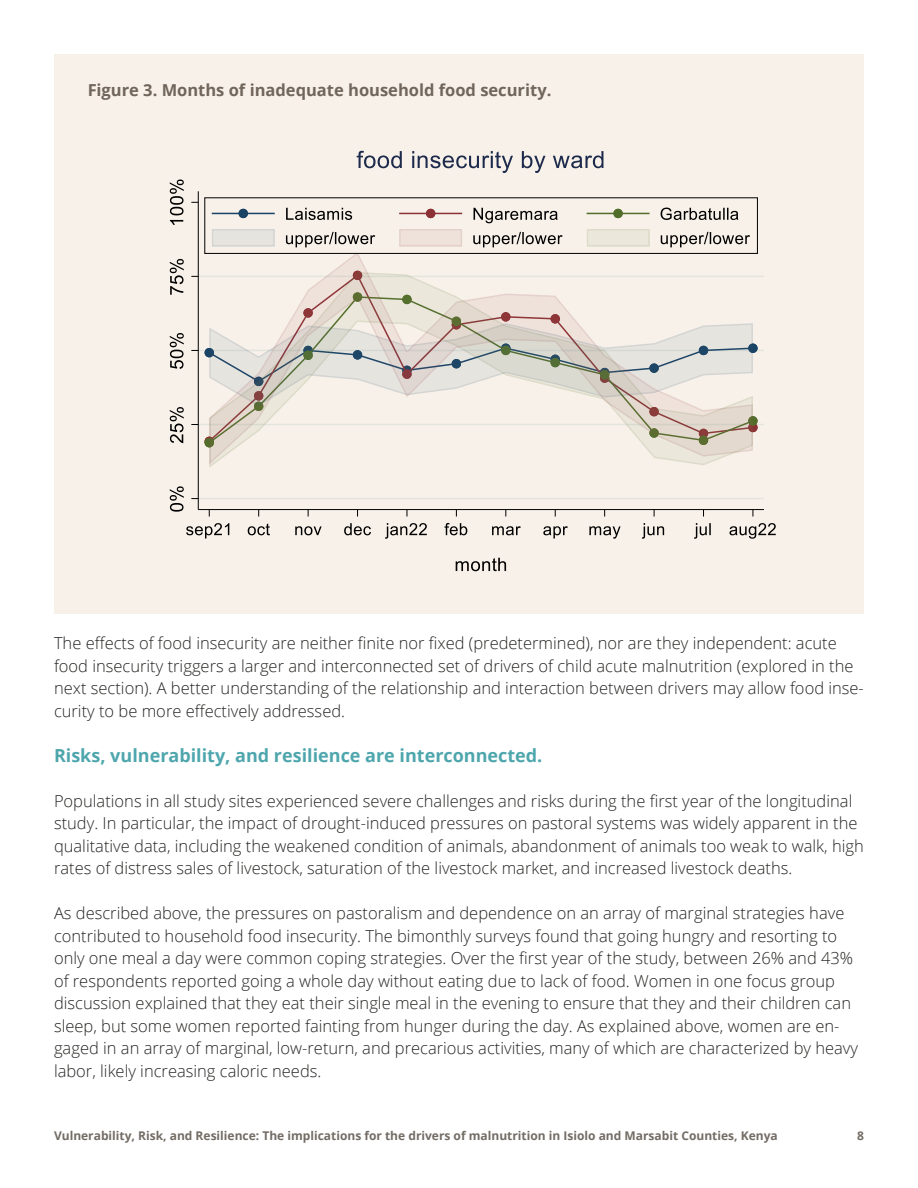
<style>
.page{position:relative;width:918px;height:1188px;background:#fff}
.page>*{position:absolute;margin:0;border:0;box-sizing:border-box;transform-origin:0 0}
.t1{font:700 18px "Open Sans";color:#4ea6ad}
.t2{font:300 16.5px/22.5px "Open Sans";color:#262422}
.t3{font:700 16.5px "Open Sans";color:#736c65}
.t4{font:700 12px "Open Sans";color:#736c65}
</style>
<div class="page">
<div style="left:54px;top:54px;width:810px;height:559px;background:#f8f1e9"></div>
<hr style="left:198px;top:498px;width:566px;height:1px;background:#eaf2f3">
<hr style="left:198px;top:424px;width:566px;height:1px;background:#eaf2f3">
<hr style="left:198px;top:350px;width:566px;height:1px;background:#eaf2f3">
<hr style="left:198px;top:276px;width:566px;height:1px;background:#eaf2f3">
<div style="left:205px;top:348px;width:9px;height:9px;border:1px solid #1a476f;border-radius:50%"></div>
<div style="left:748px;top:344px;width:10px;height:9px;background:#194365;border-radius:50%"></div>
<div style="left:748px;top:344px;width:10px;height:9px;border:1px solid #1a476f;border-radius:50%"></div>
<div style="left:205px;top:437px;width:9px;height:9px;border:1px solid #90353b;border-radius:50%"></div>
<div style="left:748px;top:423px;width:10px;height:9px;background:#90353b;border-radius:50%"></div>
<div style="left:748px;top:423px;width:10px;height:9px;border:1px solid #90353b;border-radius:50%"></div>
<div style="left:205px;top:438px;width:9px;height:9px;background:#526e2b;border-radius:50%"></div>
<div style="left:205px;top:438px;width:9px;height:9px;border:1px solid #55752f;border-radius:50%"></div>
<div style="left:748px;top:416px;width:10px;height:10px;background:#526e2b;border-radius:50%"></div>
<div style="left:748px;top:416px;width:10px;height:10px;border:1px solid #55752f;border-radius:50%"></div>
<svg style="left:209px;top:272px;width:544px;height:195px"></svg>
<hr style="left:198px;top:191px;width:1px;height:319px;background:#000">
<svg style="left:170px;top:486px;width:14px;height:26px"></svg>
<svg style="left:170px;top:407px;width:14px;height:36px"></svg>
<svg style="left:170px;top:333px;width:14px;height:36px"></svg>
<svg style="left:170px;top:259px;width:14px;height:36px"></svg>
<svg style="left:170px;top:180px;width:14px;height:45px"></svg>
<hr style="left:198px;top:509px;width:566px;height:1px;background:#000">
<svg style="left:186px;top:523px;width:43px;height:15px"></svg>
<svg style="left:248px;top:523px;width:22px;height:12px"></svg>
<svg style="left:295px;top:526px;width:27px;height:9px"></svg>
<svg style="left:344px;top:523px;width:27px;height:12px"></svg>
<svg style="left:385px;top:523px;width:42px;height:16px"></svg>
<svg style="left:444px;top:523px;width:23px;height:12px"></svg>
<svg style="left:492px;top:526px;width:29px;height:9px"></svg>
<svg style="left:543px;top:526px;width:25px;height:12px"></svg>
<svg style="left:589px;top:526px;width:32px;height:13px"></svg>
<svg style="left:642px;top:523px;width:22px;height:16px"></svg>
<svg style="left:694px;top:523px;width:17px;height:16px"></svg>
<svg style="left:729px;top:523px;width:47px;height:16px"></svg>
<svg style="left:456px;top:558px;width:50px;height:13px"></svg>
<div style="left:204px;top:197px;width:554px;height:57px;border:1px solid #000"></div>
<hr style="left:212px;top:213px;width:63px;height:1px;background:#1a476f">
<div style="left:239px;top:209px;width:9px;height:9px;background:#194365;border-radius:50%"></div>
<div style="left:239px;top:209px;width:9px;height:9px;border:1px solid #1a476f;border-radius:50%"></div>
<hr style="left:399px;top:213px;width:63px;height:1px;background:#90353b">
<div style="left:426px;top:209px;width:9px;height:9px;background:#90353b;border-radius:50%"></div>
<div style="left:426px;top:209px;width:9px;height:9px;border:1px solid #90353b;border-radius:50%"></div>
<hr style="left:587px;top:213px;width:63px;height:1px;background:#55752f">
<div style="left:613px;top:209px;width:10px;height:9px;background:#526e2b;border-radius:50%"></div>
<div style="left:613px;top:209px;width:10px;height:9px;border:1px solid #55752f;border-radius:50%"></div>
<div style="left:212px;top:229px;width:63px;height:17px;background:#e6e4df"></div>
<div style="left:399px;top:229px;width:63px;height:17px;background:#efe2db"></div>
<div style="left:587px;top:229px;width:63px;height:17px;background:#ebe7da"></div>
<svg style="left:286px;top:208px;width:66px;height:12px"></svg>
<svg style="left:474px;top:208px;width:84px;height:15px"></svg>
<svg style="left:661px;top:208px;width:77px;height:12px"></svg>
<svg style="left:286px;top:232px;width:89px;height:15px"></svg>
<svg style="left:473px;top:232px;width:90px;height:15px"></svg>
<svg style="left:661px;top:232px;width:89px;height:15px"></svg>
<svg style="left:357px;top:151px;width:246px;height:22px"></svg>
<p class="t3" style="left:87px;top:79px;width:465px">Figure 3. Months of inadequate household food security.</p>
<p class="t2" style="left:54px;top:631px;width:811px">The effects of food insecurity are neither finite nor fixed (predetermined), nor are they independent: acute food insecurity triggers a larger and interconnected set of drivers of child acute malnutrition (explored in the next section). A better understanding of the relationship and interaction between drivers may allow food inse&shy;curity to be more effectively addressed.</p>
<p class="t1" style="left:54px;top:742px;width:490px">Risks, vulnerability, and resilience are interconnected.</p>
<p class="t2" style="left:54px;top:789px;width:811px">Populations in all study sites experienced severe challenges and risks during the first year of the longitudinal study. In particular, the impact of drought-induced pressures on pastoral systems was widely apparent in the qualitative data, including the weakened condition of animals, abandonment of animals too weak to walk, high rates of distress sales of livestock, saturation of the livestock market, and increased livestock deaths.</p>
<p class="t2" style="left:54px;top:902px;width:806px">As described above, the pressures on pastoralism and dependence on an array of marginal strategies have contributed to household food insecurity. The bimonthly surveys found that going hungry and resorting to only one meal a day were common coping strategies. Over the first year of the study, between 26% and 43% of respondents reported going a whole day without eating due to lack of food. Women in one focus group discussion explained that they eat their single meal in the evening to ensure that they and their children can sleep, but some women reported fainting from hunger during the day. As explained above, women are en&shy;gaged in an array of marginal, low-return, and precarious activities, many of which are characterized by heavy labor, likely increasing caloric needs.</p>
<p class="t4" style="left:54px;top:1127px;width:725px">Vulnerability, Risk, and Resilience: The implications for the drivers of malnutrition in Isiolo and Marsabit Counties, Kenya</p>
<p class="t4" style="left:857px;top:1127px;width:8px">8</p>
</div>
